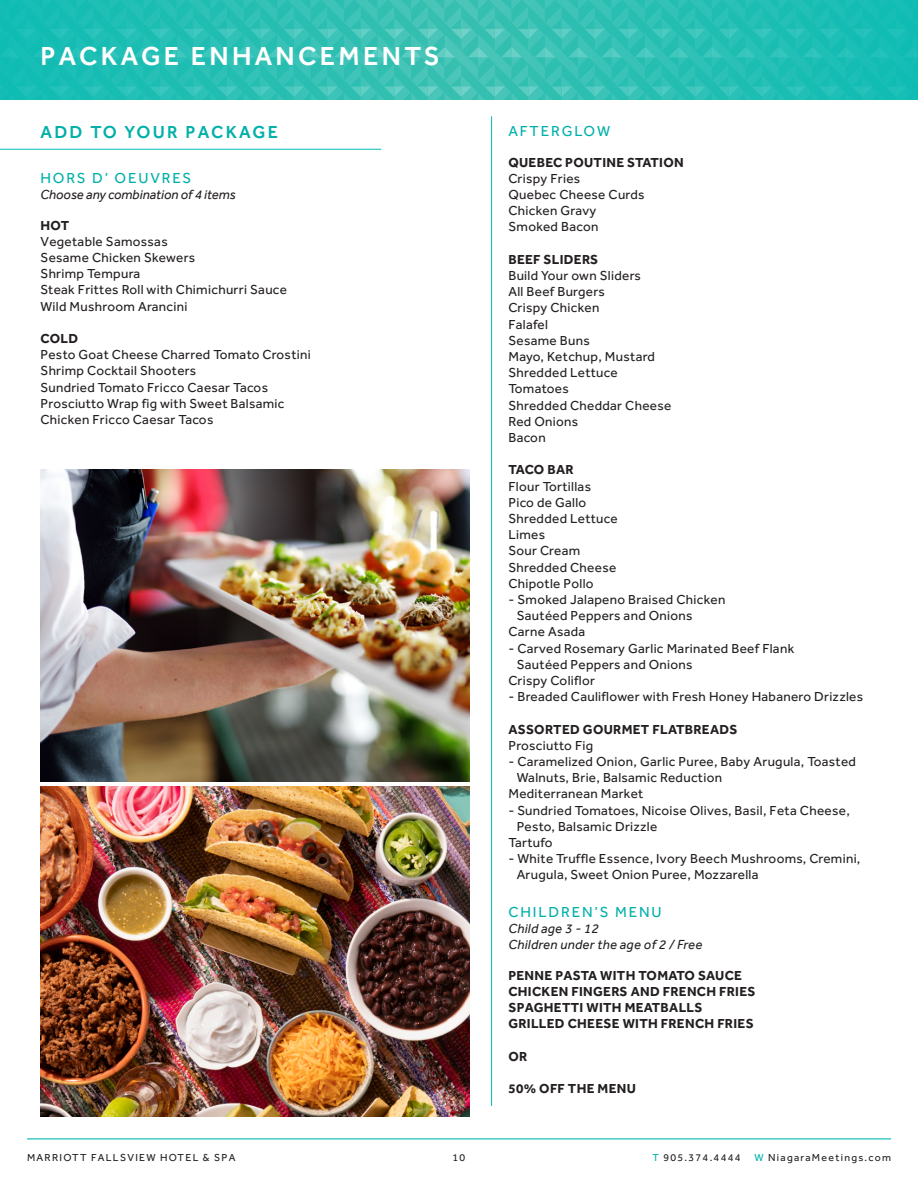
<style>
.page{position:relative;width:918px;height:1188px;background:#fff}
.page>*{position:absolute;margin:0;border:0;box-sizing:border-box;transform-origin:0 0}
.Interior_Page_Header{font:500 27px "Effra";letter-spacing:.125em;color:#fff}
.Interior_Page_Subhead_Green{font:500 18px "Effra";letter-spacing:.125em;color:#00b0a9}
.Interior_Page_Subhead_Green-2{font:15px "Effra";letter-spacing:.125em;color:#00b0a9}
.Interior_Page_Body_Copy_Last_Line{font:13.5px "Effra";letter-spacing:.025em;color:#231f20}
.Interior_Page_Subhead_Green-3{font:700 13.5px "Effra";letter-spacing:.025em;color:#231f20}
.Interior_Page_Subhead_Green-4{font:13.5px "Effra";letter-spacing:.025em;color:#231f20}
.Interior_Page_Subhead_Green-5{font:italic 13.5px/16.2px "Effra";letter-spacing:.025em;color:#231f20}
.Interior_Page_Subhead_Green-6{font:italic 13.5px "Effra";color:#231f20}
.Interior_Page_Subhead_Black_9pt{font:10.5px "Effra";letter-spacing:.125em;color:#231f20}
.s1{color:#00b0a9}
</style>
<div class="page">
<svg style="left:0;top:0;width:918px;height:99px;background:#2bc0b5"></svg>
<hr style="left:0;top:149px;width:381px;height:1px;background:#00bbb5">
<hr style="left:27px;top:1138px;width:864px;height:1px;background:#00bbb5">
<img style="left:40px;top:469px;width:430px;height:313px">
<img style="left:40px;top:786px;width:430px;height:331px">
<hr style="left:491px;top:116px;width:1px;height:990px;background:#00bbb5">
<p class="Interior_Page_Header" style="left:40px;top:40px;width:401px">PACKAGE ENHANCEMENTS</p>
<p class="Interior_Page_Subhead_Green" style="left:40px;top:121px;width:239px">ADD TO YOUR PACKAGE</p>
<p class="Interior_Page_Subhead_Green-2" style="left:40px;top:169px;width:152px">HORS D’ OEUVRES</p>
<p class="Interior_Page_Subhead_Green-6" style="left:40px;top:186px;width:197px">Choose any combination of 4 items</p>
<p class="Interior_Page_Subhead_Green-3" style="left:40px;top:217px;width:30px">HOT</p>
<p class="Interior_Page_Subhead_Green-4" style="left:40px;top:233px;width:129px">Vegetable Samossas</p>
<p class="Interior_Page_Subhead_Green-4" style="left:40px;top:250px;width:156px">Sesame Chicken Skewers</p>
<p class="Interior_Page_Subhead_Green-4" style="left:40px;top:266px;width:101px">Shrimp Tempura</p>
<p class="Interior_Page_Subhead_Green-4" style="left:40px;top:282px;width:248px">Steak Frittes Roll with Chimichurri Sauce</p>
<p class="Interior_Page_Subhead_Green-4" style="left:40px;top:298px;width:149px">Wild Mushroom Arancini</p>
<p class="Interior_Page_Subhead_Green-3" style="left:40px;top:330px;width:39px">COLD</p>
<p class="Interior_Page_Body_Copy_Last_Line" style="left:40px;top:347px;width:272px">Pesto Goat Cheese Charred Tomato Crostini</p>
<p class="Interior_Page_Body_Copy_Last_Line" style="left:40px;top:363px;width:157px">Shrimp Cocktail Shooters</p>
<p class="Interior_Page_Body_Copy_Last_Line" style="left:40px;top:379px;width:229px">Sundried Tomato Fricco Caesar Tacos</p>
<p class="Interior_Page_Body_Copy_Last_Line" style="left:40px;top:395px;width:246px">Prosciutto Wrap fig with Sweet Balsamic</p>
<p class="Interior_Page_Body_Copy_Last_Line" style="left:40px;top:412px;width:174px">Chicken Fricco Caesar Tacos</p>
<p class="Interior_Page_Subhead_Green-2" style="left:508px;top:122px;width:103px">AFTERGLOW</p>
<p class="Interior_Page_Subhead_Green-3" style="left:508px;top:154px;width:177px">QUEBEC POUTINE STATION</p>
<p class="Interior_Page_Subhead_Green-4" style="left:508px;top:171px;width:73px">Crispy Fries</p>
<p class="Interior_Page_Subhead_Green-4" style="left:508px;top:187px;width:138px">Quebec Cheese Curds</p>
<p class="Interior_Page_Subhead_Green-4" style="left:508px;top:203px;width:89px">Chicken Gravy</p>
<p class="Interior_Page_Subhead_Green-4" style="left:508px;top:219px;width:92px">Smoked Bacon</p>
<p class="Interior_Page_Subhead_Green-3" style="left:508px;top:251px;width:91px">BEEF SLIDERS</p>
<p class="Interior_Page_Body_Copy_Last_Line" style="left:508px;top:268px;width:134px">Build Your own Sliders</p>
<p class="Interior_Page_Body_Copy_Last_Line" style="left:508px;top:284px;width:98px">All Beef Burgers</p>
<p class="Interior_Page_Body_Copy_Last_Line" style="left:508px;top:300px;width:93px">Crispy Chicken</p>
<p class="Interior_Page_Body_Copy_Last_Line" style="left:508px;top:316px;width:41px">Falafel</p>
<p class="Interior_Page_Body_Copy_Last_Line" style="left:508px;top:333px;width:83px">Sesame Buns</p>
<p class="Interior_Page_Body_Copy_Last_Line" style="left:508px;top:349px;width:148px">Mayo, Ketchup, Mustard</p>
<p class="Interior_Page_Body_Copy_Last_Line" style="left:508px;top:365px;width:111px">Shredded Lettuce</p>
<p class="Interior_Page_Body_Copy_Last_Line" style="left:508px;top:381px;width:62px">Tomatoes</p>
<p class="Interior_Page_Body_Copy_Last_Line" style="left:508px;top:397px;width:164px">Shredded Cheddar Cheese</p>
<p class="Interior_Page_Body_Copy_Last_Line" style="left:508px;top:414px;width:71px">Red Onions</p>
<p class="Interior_Page_Body_Copy_Last_Line" style="left:508px;top:430px;width:39px">Bacon</p>
<p class="Interior_Page_Subhead_Green-3" style="left:508px;top:462px;width:67px">TACO BAR</p>
<p class="Interior_Page_Body_Copy_Last_Line" style="left:508px;top:478px;width:84px">Flour Tortillas</p>
<p class="Interior_Page_Body_Copy_Last_Line" style="left:508px;top:495px;width:79px">Pico de Gallo</p>
<p class="Interior_Page_Body_Copy_Last_Line" style="left:508px;top:511px;width:111px">Shredded Lettuce</p>
<p class="Interior_Page_Body_Copy_Last_Line" style="left:508px;top:527px;width:38px">Limes</p>
<p class="Interior_Page_Body_Copy_Last_Line" style="left:508px;top:543px;width:73px">Sour Cream</p>
<p class="Interior_Page_Body_Copy_Last_Line" style="left:508px;top:559px;width:109px">Shredded Cheese</p>
<p class="Interior_Page_Body_Copy_Last_Line" style="left:508px;top:576px;width:87px">Chipotle Pollo</p>
<p class="Interior_Page_Body_Copy_Last_Line" style="left:508px;top:592px;width:219px">- Smoked Jalapeno Braised Chicken</p>
<p class="Interior_Page_Body_Copy_Last_Line" style="left:517px;top:608px;width:178px">Sautéed Peppers and Onions</p>
<p class="Interior_Page_Body_Copy_Last_Line" style="left:508px;top:624px;width:78px">Carne Asada</p>
<p class="Interior_Page_Body_Copy_Last_Line" style="left:508px;top:640px;width:287px">- Carved Rosemary Garlic Marinated Beef Flank</p>
<p class="Interior_Page_Body_Copy_Last_Line" style="left:517px;top:657px;width:178px">Sautéed Peppers and Onions</p>
<p class="Interior_Page_Body_Copy_Last_Line" style="left:508px;top:673px;width:88px">Crispy Coliflor</p>
<p class="Interior_Page_Body_Copy_Last_Line" style="left:508px;top:689px;width:356px">- Breaded Cauliflower with Fresh Honey Habanero Drizzles</p>
<p class="Interior_Page_Subhead_Green-3" style="left:508px;top:721px;width:230px">ASSORTED GOURMET FLATBREADS</p>
<p class="Interior_Page_Body_Copy_Last_Line" style="left:508px;top:738px;width:86px">Prosciutto Fig</p>
<p class="Interior_Page_Body_Copy_Last_Line" style="left:508px;top:754px;width:349px">- Caramelized Onion, Garlic Puree, Baby Arugula, Toasted</p>
<p class="Interior_Page_Body_Copy_Last_Line" style="left:517px;top:770px;width:207px">Walnuts, Brie, Balsamic Reduction</p>
<p class="Interior_Page_Body_Copy_Last_Line" style="left:508px;top:786px;width:137px">Mediterranean Market</p>
<p class="Interior_Page_Body_Copy_Last_Line" style="left:508px;top:802px;width:343px">- Sundried Tomatoes, Nicoise Olives, Basil, Feta Cheese,</p>
<p class="Interior_Page_Body_Copy_Last_Line" style="left:517px;top:819px;width:142px">Pesto, Balsamic Drizzle</p>
<p class="Interior_Page_Body_Copy_Last_Line" style="left:508px;top:835px;width:46px">Tartufo</p>
<p class="Interior_Page_Body_Copy_Last_Line" style="left:508px;top:851px;width:354px">- White Truffle Essence, Ivory Beech Mushrooms, Cremini,</p>
<p class="Interior_Page_Body_Copy_Last_Line" style="left:517px;top:867px;width:243px">Arugula, Sweet Onion Puree, Mozzarella</p>
<p class="Interior_Page_Subhead_Green-2" style="left:508px;top:903px;width:155px">CHILDREN’S MENU</p>
<p class="Interior_Page_Subhead_Green-5" style="left:508px;top:920px;width:195px">Child age 3 - 12<br>Children under the age of 2 / Free</p>
<p class="Interior_Page_Subhead_Green-3" style="left:508px;top:967px;width:235px">PENNE PASTA WITH TOMATO SAUCE</p>
<p class="Interior_Page_Subhead_Green-3" style="left:508px;top:983px;width:249px">CHICKEN FINGERS AND FRENCH FRIES</p>
<p class="Interior_Page_Subhead_Green-3" style="left:508px;top:999px;width:196px">SPAGHETTI WITH MEATBALLS</p>
<p class="Interior_Page_Subhead_Green-3" style="left:508px;top:1016px;width:247px">GRILLED CHEESE WITH FRENCH FRIES</p>
<p class="Interior_Page_Subhead_Green-3" style="left:508px;top:1048px;width:20px">OR</p>
<p class="Interior_Page_Subhead_Green-3" style="left:508px;top:1080px;width:129px">50% OFF THE MENU</p>
<p class="Interior_Page_Subhead_Black_9pt" style="left:27px;top:1151px;width:210px">MARRIOTT FALLSVIEW HOTEL &amp; SPA</p>
<p class="Interior_Page_Subhead_Black_9pt" style="left:453px;top:1151px;width:14px">10</p>
<p class="Interior_Page_Subhead_Black_9pt" style="left:653px;top:1151px;width:89px"><span class="s1">T</span> 905.374.4444</p>
<p class="Interior_Page_Subhead_Black_9pt" style="left:754px;top:1151px;width:138px"><span class="s1">W</span> NiagaraMeetings.com</p>
</div>
